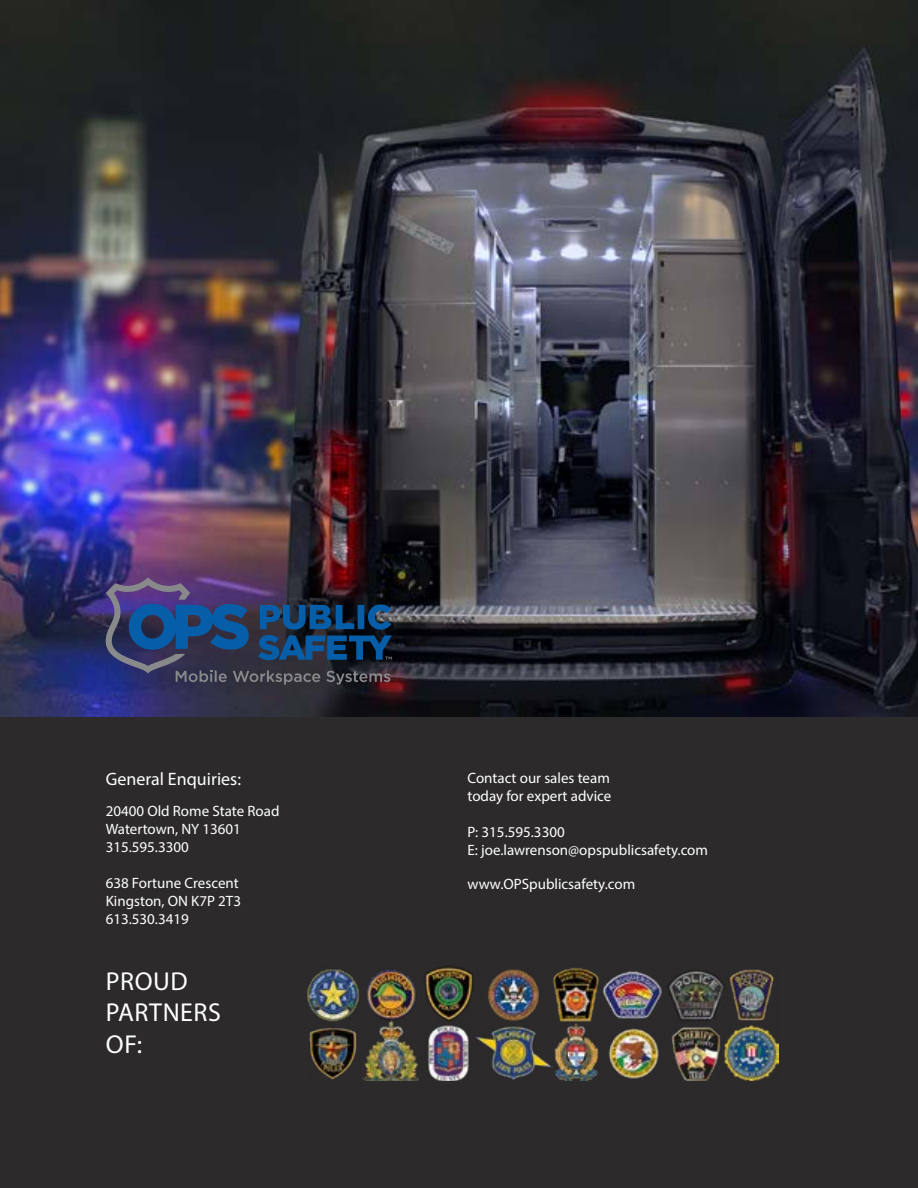
<style>
.page{position:relative;width:918px;height:1188px;background:#fff}
.page>*{position:absolute;margin:0;border:0;box-sizing:border-box;transform-origin:0 0}
.t1{font:25.95px/31.2px "Myriad Pro";letter-spacing:.02em;color:#fff}
.t2{font:18px "Myriad Pro";color:#fff}
.t3{font:15px/18px "Myriad Pro";color:#fff}
</style>
<div class="page">
<img style="left:0;top:0;width:918px;height:717px">
<div style="left:0;top:717px;width:918px;height:471px;background:#2c2a2a"></div>
<img style="left:308px;top:966px;width:471px;height:114px">
<img style="left:106px;top:577px;width:286px;height:108px">
<p class="t2" style="left:106px;top:768px;width:137px">General Enquiries:</p>
<p class="t3" style="left:106px;top:802px;width:175px">20400 Old Rome State Road<br>Watertown, NY 13601<br>315.595.3300</p>
<p class="t3" style="left:106px;top:874px;width:137px">638 Fortune Crescent<br>Kingston, ON K7P 2T3<br>613.530.3419</p>
<h1 class="t1" style="left:106px;top:966px;width:116px">PROUD<br>PARTNERS<br>OF:</h1>
<p class="t3" style="left:468px;top:769px;width:145px">Contact our sales team today for expert advice</p>
<p class="t3" style="left:468px;top:823px;width:242px">P: 315.595.3300<br>E: joe.lawrenson@opspublicsafety.com</p>
<p class="t3" style="left:468px;top:875px;width:169px">www.OPSpublicsafety.com</p>
</div>
